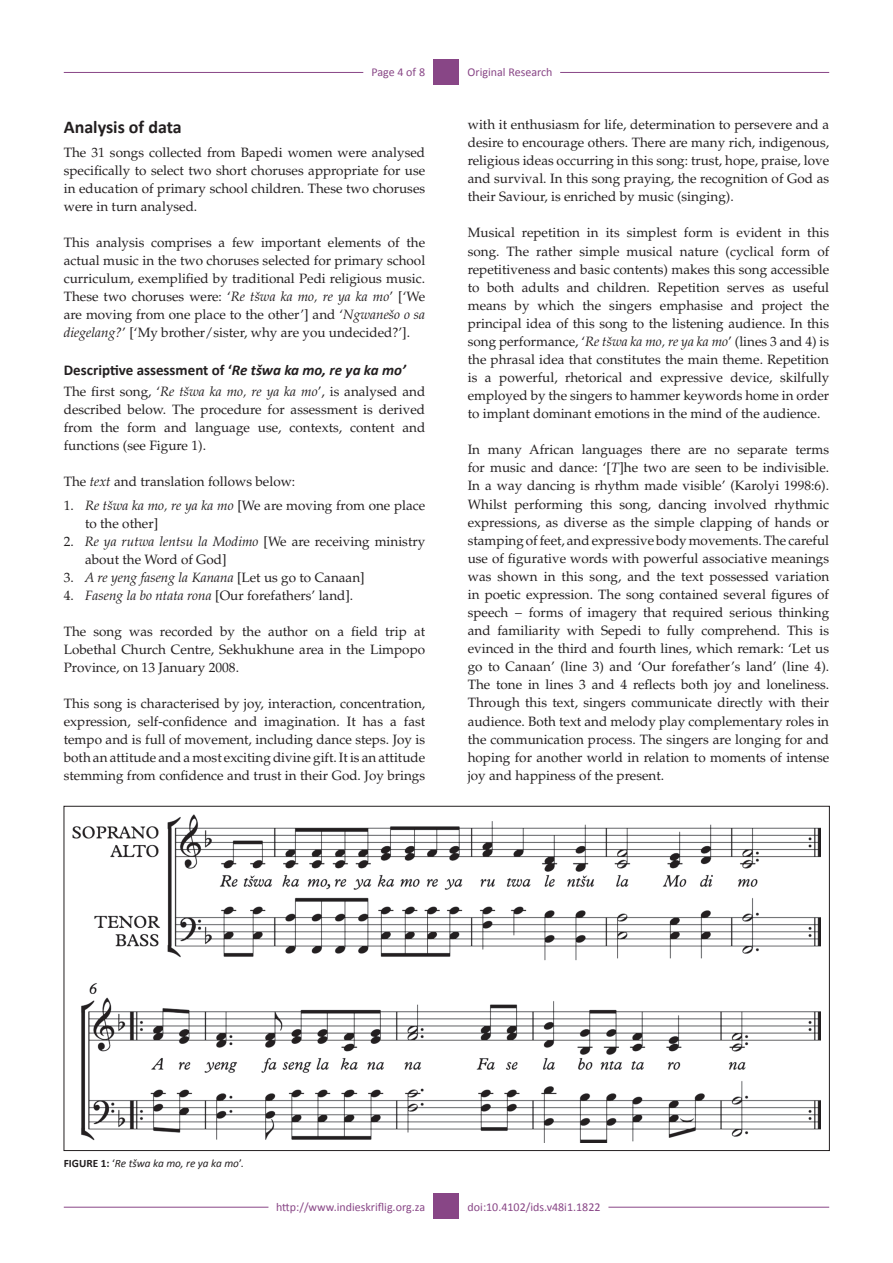
<style>
.page{position:relative;width:893px;height:1263px;background:#fff}
.page>*{position:absolute;margin:0;border:0;box-sizing:border-box;transform-origin:0 0}
.t1{font:700 18px "Calibri";color:#231f20}
.t2{font:700 15px "Calibri";color:#231f20}
.t3{font:13.5px/18.1px "Palatino";color:#231f20;text-align:justify}
.t4{font:italic 13.5px "Palatino";color:#231f20}
.t5{font:12px "Calibri";color:#884686}
.t6{font:italic 11.25px "Calibri";color:#231f20}
.s1{font-style:italic}
.s2{font-style:normal}
.s3{font-weight:700;font-style:normal}
</style>
<div class="page">
<hr style="left:64px;top:1207px;width:204px;height:1px;background:#884686">
<hr style="left:608px;top:1207px;width:221px;height:1px;background:#884686">
<div style="left:434px;top:1193px;width:25px;height:26px;background:#884686"></div>
<hr style="left:64px;top:72px;width:299px;height:1px;background:#884686">
<hr style="left:560px;top:72px;width:269px;height:1px;background:#884686">
<div style="left:434px;top:59px;width:25px;height:26px;background:#884686"></div>
<img style="left:72px;top:815px;width:749px;height:327px">
<p class="t5" style="left:372px;top:65px;width:55px">Page 4 of 8</p>
<p class="t5" style="left:468px;top:65px;width:86px">Original Research</p>
<h1 class="t1" style="left:64px;top:115px;width:119px">Analysis of data</h1>
<p class="t3" style="left:64px;top:143px;width:363px">The 31 songs collected from Bapedi women were analysed specifically to select two short choruses appropriate for use in education of primary school children. These two choruses were in turn analysed.</p>
<p class="t3" style="left:64px;top:233px;width:363px">This analysis comprises a few important elements of the actual music in the two choruses selected for primary school curriculum, exemplified by traditional Pedi religious music.<br>These two choruses were: ‘<span class="s1">Re tšwa ka mo, re ya ka mo</span>’ [‘We are moving from one place to the other’] and ‘<span class="s1">Ngwanešo o sa diegelang?</span>’ [‘My brother/sister, why are you undecided?’].</p>
<p class="t2" style="left:64px;top:361px;width:344px">Descriptive assessment of ‘<span class="s1">Re tšwa ka mo, re ya ka mo’</span></p>
<p class="t3" style="left:64px;top:383px;width:363px">The first song, ‘<span class="s1">Re tšwa ka mo, re ya ka mo</span>’, is analysed and described below. The procedure for assessment is derived from the form and language use, contexts, content and functions (see Figure 1).</p>
<p class="t3" style="left:64px;top:473px;width:233px">The <span class="s1">text</span> and translation follows below:</p>
<p class="t3" style="left:85px;top:497px;width:342px;text-indent:-21px">1. <span class="s1">Re tšwa ka mo, re ya ka mo</span> [We are moving from one place to the other]</p>
<p class="t3" style="left:85px;top:533px;width:342px;text-indent:-21px">2. <span class="s1">Re ya rutwa lentsu la Modimo</span> [We are receiving ministry about the Word of God]</p>
<p class="t4" style="left:64px;top:570px;width:302px"><span class="s2">3.</span> A re yeng faseng la Kanana <span class="s2">[Let us go to Canaan]</span></p>
<p class="t3" style="left:64px;top:587px;width:291px">4. <span class="s1">Faseng la bo ntata rona</span> [Our forefathers’ land].</p>
<p class="t3" style="left:64px;top:623px;width:363px">The song was recorded by the author on a field trip at Lobethal Church Centre, Sekhukhune area in the Limpopo Province, on 13 January 2008.</p>
<p class="t3" style="left:64px;top:695px;width:363px">This song is characterised by joy, interaction, concentration, expression, self-confidence and imagination. It has a fast tempo and is full of movement, including dance steps. Joy is both an attitude and a most exciting divine gift. It is an attitude stemming from confidence and trust in their God. Joy brings</p>
<p class="t3" style="left:468px;top:116px;width:363px">with it enthusiasm for life, determination to persevere and a desire to encourage others. There are many rich, indigenous, religious ideas occurring in this song: trust, hope, praise, love and survival. In this song praying, the recognition of God as their Saviour, is enriched by music (singing).</p>
<p class="t3" style="left:468px;top:224px;width:363px">Musical repetition in its simplest form is evident in this song. The rather simple musical nature (cyclical form of repetitiveness and basic contents) makes this song accessible to both adults and children. Repetition serves as useful means by which the singers emphasise and project the principal idea of this song to the listening audience. In this song performance, ‘<span class="s1">Re tšwa ka mo, re ya ka mo</span>’ (lines 3 and 4) is the phrasal idea that constitutes the main theme. Repetition is a powerful, rhetorical and expressive device, skilfully employed by the singers to hammer keywords home in order to implant dominant emotions in the mind of the audience.</p>
<p class="t3" style="left:468px;top:441px;width:363px">In many African languages there are no separate terms for music and dance: ‘[<span class="s1">T</span>]he two are seen to be indivisible.<br>In a way dancing is rhythm made visible’ (Karolyi 1998:6).<br>Whilst performing this song, dancing involved rhythmic expressions, as diverse as the simple clapping of hands or stamping of feet, and expressive body movements. The careful use of figurative words with powerful associative meanings was shown in this song, and the text possessed variation in poetic expression. The song contained several figures of speech − forms of imagery that required serious thinking and familiarity with Sepedi to fully comprehend. This is evinced in the third and fourth lines, which remark: ‘Let us go to Canaan’ (line 3) and ‘Our forefather’s land’ (line 4).<br>The tone in lines 3 and 4 reflects both joy and loneliness.<br>Through this text, singers communicate directly with their audience. Both text and melody play complementary roles in the communication process. The singers are longing for and hoping for another world in relation to moments of intense joy and happiness of the present.</p>
<p class="t6" style="left:64px;top:1156px;width:181px"><span class="s3">FIGURE 1:</span> <span class="s2">‘</span>Re tšwa ka mo, re ya ka mo<span class="s2">’.</span></p>
<p class="t5" style="left:276px;top:1200px;width:151px">http://www.indieskriflig.org.za</p>
<p class="t5" style="left:468px;top:1200px;width:134px">doi:10.4102/ids.v48i1.1822</p>
</div>
